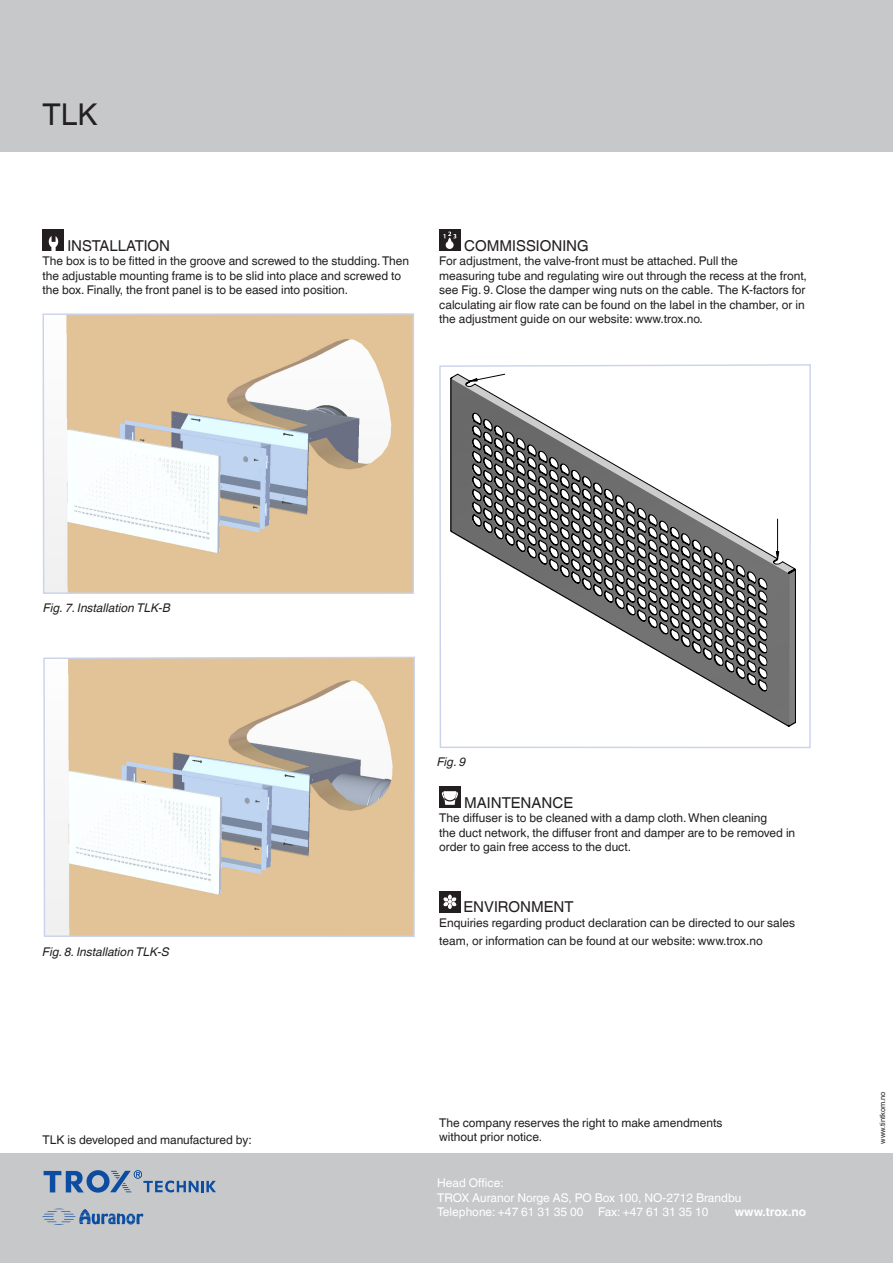
<style>
.page{position:relative;width:893px;height:1263px;background:#fff}
.page>*{position:absolute;margin:0;border:0;box-sizing:border-box;transform-origin:0 0}
.t1{font:30px "TROX Helvetica";color:#231f20}
.t2{font:15px "TROX Helvetica";color:#231f20}
.t3{font:12px/14.4px "TROX Helvetica";color:#231f20}
.t4{font:12px "TROX Helvetica";color:#fff}
.Diamgram{font:italic 12px "TROX Helvetica";color:#231f20}
.t5{font:700 12px "TROX Helvetica";color:#fff}
.t6{font:7.5px "TROX Helvetica";color:#231f20}
</style>
<div class="page">
<div style="left:0;top:1154px;width:893px;height:109px;background:#c7c8ca"></div>
<svg style="left:43px;top:1208px;width:100px;height:17px"></svg>
<svg style="left:44px;top:1170px;width:172px;height:22px"></svg>
<div style="left:0;top:0;width:893px;height:152px;background:#c7c8ca"></div>
<div style="left:439px;top:230px;width:21px;height:21px;background:#231f20"></div>
<div style="left:446px;top:241px;width:8px;height:8px;background:#fff;border-radius:50%"></div>
<svg style="left:443px;top:232px;width:13px;height:12px"></svg>
<div style="left:439px;top:787px;width:21px;height:21px;background:#231f20"></div>
<svg style="left:442px;top:791px;width:16px;height:14px"></svg>
<div style="left:439px;top:891px;width:21px;height:21px;background:#231f20"></div>
<svg style="left:443px;top:895px;width:13px;height:14px"></svg>
<div style="left:43px;top:230px;width:21px;height:21px;background:#231f20"></div>
<svg style="left:49px;top:236px;width:9px;height:15px"></svg>
<svg style="left:43px;top:656px;width:372px;height:281px"></svg>
<img style="left:45px;top:315px;width:367px;height:277px">
<div style="left:43px;top:313px;width:371px;height:281px;border:1px solid #c9d3eb"></div>
<svg style="left:439px;top:364px;width:372px;height:385px"></svg>
<svg style="left:450px;top:374px;width:346px;height:353px"></svg>
<svg style="left:450px;top:378px;width:339px;height:349px"></svg>
<svg style="left:469px;top:373px;width:36px;height:5px"></svg>
<svg style="left:466px;top:378px;width:312px;height:181px"></svg>
<svg style="left:776px;top:551px;width:3px;height:12px"></svg>
<p class="t1" style="left:43px;top:97px;width:57px">TLK</p>
<p class="t2" style="left:67px;top:237px;width:104px">INSTALLATION</p>
<p class="t3" style="left:43px;top:254px;width:368px">The box is to be fitted in the groove and screwed to the studding.Then the adjustable mounting frame is to be slid into place and screwed to the box. Finally, the front panel is to be eased into position.</p>
<p class="t2" style="left:464px;top:237px;width:126px">COMMISSIONING</p>
<p class="t3" style="left:439px;top:254px;width:369px">For adjustment, the valve-front must be attached. Pull the<br>measuring tube and regulating wire out through the recess at the front, see Fig. 9. Close the damper wing nuts on the cable. The K-factors for calculating air flow rate can be found on the label in the chamber, or in the adjustment guide on our website: www.trox.no.</p>
<p class="Diamgram" style="left:43px;top:601px;width:129px">Fig. 7. Installation TLK-B</p>
<p class="Diamgram" style="left:43px;top:944px;width:129px">Fig. 8. Installation TLK-S</p>
<p class="t3" style="left:43px;top:1133px;width:211px">TLK is developed and manufactured by:</p>
<p class="Diamgram" style="left:437px;top:755px;width:30px">Fig. 9</p>
<p class="t2" style="left:464px;top:794px;width:110px">MAINTENANCE</p>
<p class="t3" style="left:439px;top:811px;width:357px">The diffuser is to be cleaned with a damp cloth.When cleaning<br>the duct network, the diffuser front and damper are to be removed in order to gain free access to the duct.</p>
<p class="t2" style="left:463px;top:898px;width:112px">ENVIRONMENT</p>
<p class="t3" style="left:439px;top:914px;width:357px;line-height:18px">Enquiries regarding product declaration can be directed to our sales team, or information can be found at our website: www.trox.no</p>
<p class="t3" style="left:439px;top:1116px;width:285px">The company reserves the right to make amendments without prior notice.</p>
<p class="t4" style="left:437px;top:1176px;width:68px">Head Office:</p>
<p class="t4" style="left:437px;top:1190px;width:306px">TROX Auranor Norge AS, PO Box 100, NO-2712 Brandbu</p>
<p class="t4" style="left:437px;top:1205px;width:273px">Telephone: +47 61 31 35 00 Fax: +47 61 31 35 10</p>
<p class="t5" style="left:735px;top:1205px;width:73px">www.trox.no</p>
<p class="t6" style="left:878px;top:1144px;width:54px;rotate:-90deg">www.tintkom.no</p>
</div>
